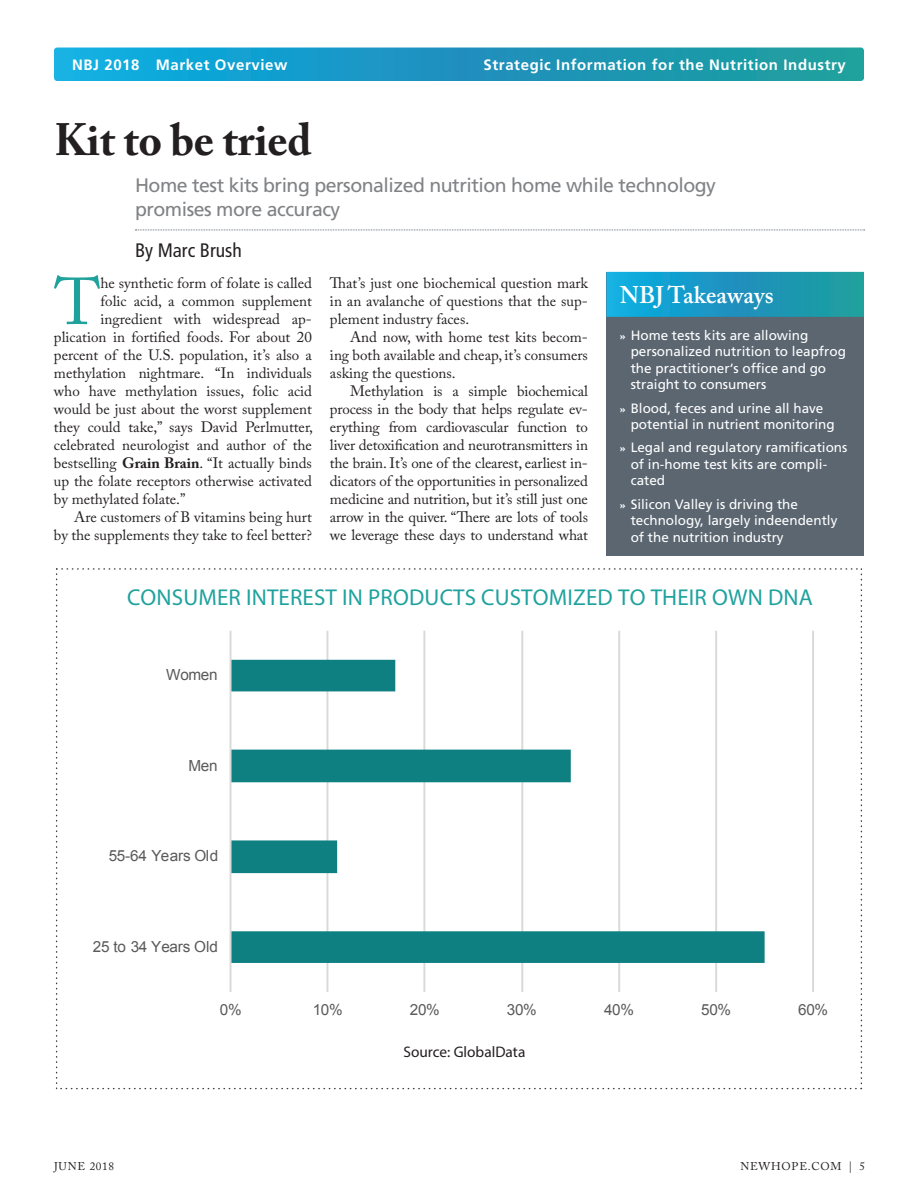
<style>
.page{position:relative;width:918px;height:1188px;background:#fff}
.page>*{position:absolute;margin:0;border:0;box-sizing:border-box;transform-origin:0 0}
.t1{font:65.7px "Adobe Caslon Pro";color:#1fa19c}
.t2{font:700 45px "Adobe Caslon Pro";letter-spacing:-.005em;color:#231f20}
.t3{font:600 24px "Adobe Caslon Pro";color:#fff}
.t4{font:700 22.95px "Frutiger";letter-spacing:.005em;color:#1fa29e}
.t5{font:19.5px/24px "Frutiger LT Std";letter-spacing:-.025em;color:#808285}
.t6{font:condensed 19.5px "Frutiger LT Std";color:#231f20}
.t7{font:15.3px "Arial";letter-spacing:-.02em;color:#5a5a5a}
.t8{font:15.3px "Myriad Pro";color:#231f20}
.t9{font:15px/18px "Adobe Caslon Pro";color:#231f20;text-align:justify}
.t10{font:700 15px "Frutiger LT Std";letter-spacing:.04em;color:#fff}
.t11{font:13.5px/16.5px "Frutiger LT Std";color:#fff}
.t12{font:11.25px "Adobe Caslon Pro";letter-spacing:.075em;color:#231f20}
.s1{font-family:"Adobe Caslon Pro";font-weight:700}
.s2{font-weight:700}
</style>
<div class="page">
<svg style="left:56px;top:568px;width:806px;height:521px"></svg>
<div style="left:84px;top:615px;width:759px;height:412px;background:#fff"></div>
<hr style="left:812px;top:631px;width:2px;height:361px;background:#d9d9d8">
<hr style="left:715px;top:631px;width:2px;height:361px;background:#d9d9d8">
<hr style="left:618px;top:631px;width:2px;height:361px;background:#d9d9d8">
<hr style="left:521px;top:631px;width:2px;height:361px;background:#d9d9d8">
<hr style="left:423px;top:631px;width:2px;height:361px;background:#d9d9d8">
<hr style="left:327px;top:631px;width:1px;height:361px;background:#d9d9d8">
<svg style="left:231px;top:660px;width:534px;height:303px"></svg>
<hr style="left:230px;top:631px;width:1px;height:361px;background:#d9d9d8">
<svg style="left:135px;top:230px;width:730px;height:1px"></svg>
<div style="left:606px;top:272px;width:258px;height:283px;background:#5b6671"></div>
<div style="left:606px;top:272px;width:258px;height:45px;background:linear-gradient(to right,#10a5e3,#22949c)"></div>
<div style="left:54px;top:48px;width:810px;height:33px;background:linear-gradient(to right,#10a5e3,#22949c);border-radius:3px"></div>
<p class="t10" style="left:72px;top:56px;width:217px">NBJ 2018 Market Overview</p>
<p class="t10" style="left:484px;top:56px;width:364px">Strategic Information for the Nutrition Industry</p>
<h2 class="t2" style="left:54px;top:113px;width:259px">Kit to be tried</h2>
<h3 class="t5" style="left:135px;top:173px;width:583px">Home test kits bring personalized nutrition home while technology promises more accuracy</h3>
<h3 class="t6" style="left:135px;top:239px;width:108px">By Marc Brush</h3>
<h1 class="t1" style="left:54px;top:263px;width:48px">T</h1>
<p class="t9" style="left:101px;top:274px;width:213px">he synthetic form of folate is called</p>
<p class="t9" style="left:330px;top:274px;width:260px">That’s just one biochemical question mark in an avalanche of questions that the sup&shy;plement industry faces.</p>
<p class="t9" style="left:330px;top:328px;width:259px;text-indent:20px">And now, with home test kits becom&shy;ing both available and cheap, it’s consumers asking the questions.</p>
<p class="t9" style="left:330px;top:382px;width:260px;text-indent:20px">Methylation is a simple biochemical process in the body that helps regulate ev&shy;erything from cardiovascular function to liver detoxification and neurotransmitters in the brain. It’s one of the clearest, earliest in&shy;dicators of the opportunities in personalized medicine and nutrition, but it’s still just one arrow in the quiver. “There are lots of tools we leverage these days to understand what</p>
<h3 class="t3" style="left:620px;top:281px;width:155px">NBJ Takeaways</h3>
<p class="t11" style="left:631px;top:327px;width:217px;text-indent:-11px"><span class="s1">»</span> Home tests kits are allowing personalized nutrition to leapfrog the practitioner‘s office and go straight to consumers</p>
<p class="t11" style="left:631px;top:400px;width:206px;text-indent:-11px"><span class="s1">»</span> Blood, feces and urine all have potential in nutrient monitoring</p>
<p class="t11" style="left:631px;top:440px;width:218px;text-indent:-11px"><span class="s1">»</span> Legal and regulatory ramifications of in-home test kits are compli&shy;cated</p>
<p class="t11" style="left:631px;top:496px;width:208px;text-indent:-11px"><span class="s1">»</span> Silicon Valley is driving the technology, largely indeendently of the nutrition industry</p>
<p class="t9" style="left:101px;top:292px;width:213px">folic acid, a common supplement</p>
<p class="t9" style="left:101px;top:310px;width:213px">ingredient with widespread ap-</p>
<p class="t9" style="left:54px;top:328px;width:259px">plication in fortified foods. For about 20</p>
<p class="t9" style="left:54px;top:346px;width:260px">percent of the U.S. population, it’s also a</p>
<p class="t9" style="left:54px;top:364px;width:259px">methylation nightmare. “In individuals</p>
<p class="t9" style="left:54px;top:382px;width:260px">who have methylation issues, folic acid</p>
<p class="t9" style="left:54px;top:400px;width:260px">would be just about the worst supplement</p>
<p class="t9" style="left:54px;top:418px;width:261px">they could take,” says David Perlmutter,</p>
<p class="t9" style="left:54px;top:436px;width:260px">celebrated neurologist and author of the</p>
<p class="t9" style="left:54px;top:454px;width:260px">bestselling <span class="s2">Grain Brain</span>. “It actually binds</p>
<p class="t9" style="left:54px;top:472px;width:259px">up the folate receptors otherwise activated</p>
<p class="t9" style="left:54px;top:490px;width:133px">by methylated folate.”</p>
<p class="t9" style="left:74px;top:508px;width:239px">Are customers of B vitamins being hurt</p>
<p class="t9" style="left:54px;top:526px;width:259px">by the supplements they take to feel better?</p>
<h3 class="t4" style="left:127px;top:583px;width:687px">CONSUMER INTEREST IN PRODUCTS CUSTOMIZED TO THEIR OWN DNA</h3>
<p class="t7" style="left:166px;top:665px;width:53px">Women</p>
<p class="t7" style="left:189px;top:755px;width:30px">Men</p>
<p class="t7" style="left:109px;top:846px;width:111px">55-64 Years Old</p>
<p class="t7" style="left:93px;top:936px;width:126px">25 to 34 Years Old</p>
<p class="t7" style="left:220px;top:999px;width:23px">0%</p>
<p class="t7" style="left:313px;top:999px;width:31px">10%</p>
<p class="t7" style="left:410px;top:999px;width:31px">20%</p>
<p class="t7" style="left:507px;top:999px;width:31px">30%</p>
<p class="t7" style="left:604px;top:999px;width:31px">40%</p>
<p class="t7" style="left:701px;top:999px;width:31px">50%</p>
<p class="t7" style="left:798px;top:999px;width:31px">60%</p>
<p class="t8" style="left:403px;top:1042px;width:123px">Source: GlobalData</p>
<p class="t12" style="left:54px;top:1160px;width:62px">June 2018</p>
<p class="t12" style="left:740px;top:1160px;width:126px">newhope.com | 5</p>
</div>
